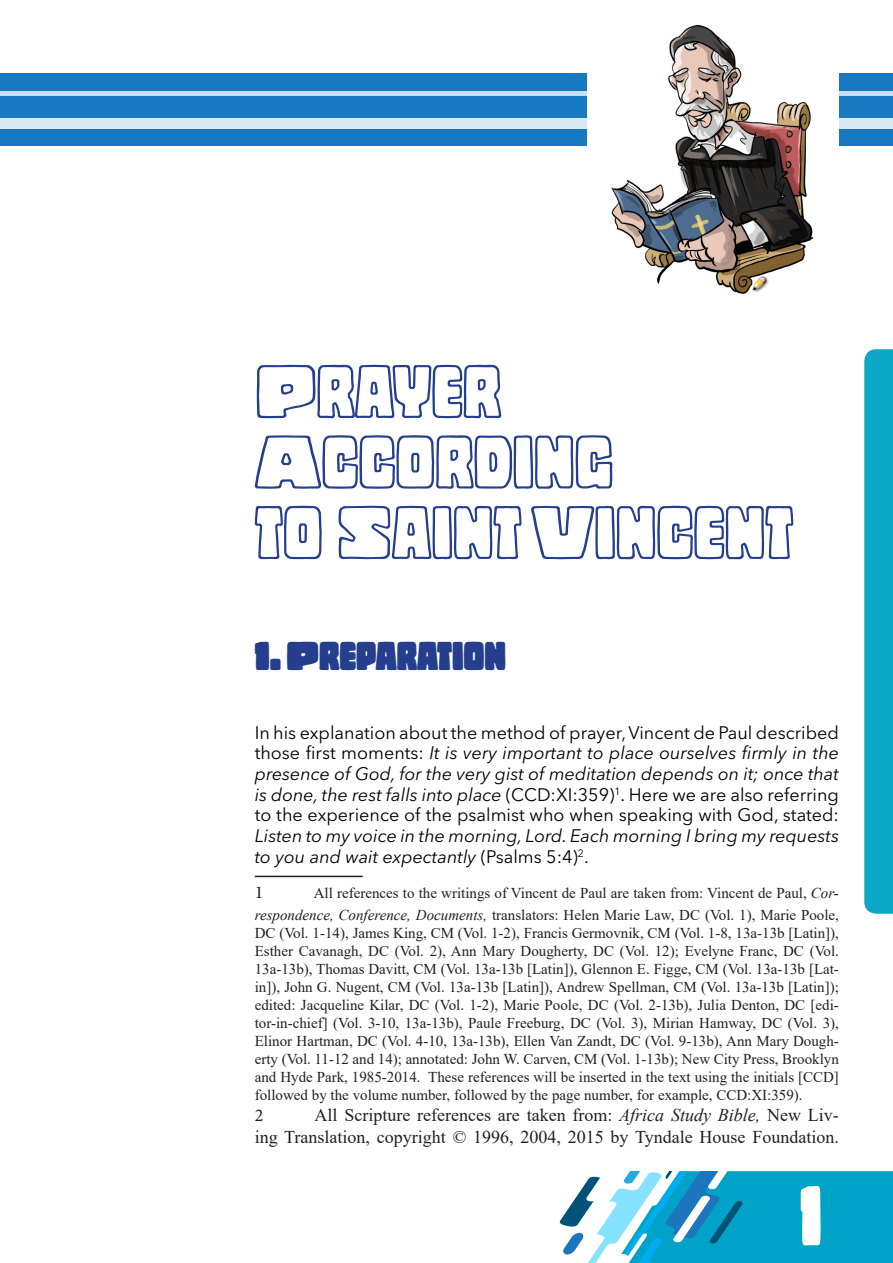
<style>
.page{position:relative;width:893px;height:1263px;background:#fff}
.page>*{position:absolute;margin:0;border:0;box-sizing:border-box;transform-origin:0 0}
.t1{font:78.75px "Copal Std Solid";color:#fff;scale:.67 1}
.t2{font:70.5px "Copal Std Outline";color:#253f8e}
.t3{font:37.5px "Copal Std Solid";color:#253f8e}
.Cuerpo_A{font:italic 18px/20.7px "Avenir Next LT Pro";color:#000;text-align:justify}
.t4{font:18px/21.6px "Times New Roman";color:#231f20;text-align:right}
.t5{font:18px "Minion Pro";color:#231f20}
.t6{font:15px/18px "Times New Roman";color:#231f20;text-align:right}
.s1{font-style:normal}
.s2{font-style:italic}
</style>
<div class="page">
<div style="left:864px;top:349px;width:29px;height:565px;background:#0ca7c6"></div>
<div style="left:0;top:73px;width:893px;height:73px;background:#1779bf"></div>
<div style="left:0;top:91px;width:893px;height:5px;background:#c6deef"></div>
<div style="left:0;top:118px;width:893px;height:11px;background:#d9e9f4"></div>
<svg style="left:559px;top:1171px;width:334px;height:92px"></svg>
<hr style="left:255px;top:876px;width:108px;height:1px;background:#231f20">
<img style="left:587px;top:24px;width:252px;height:270px">
<p class="t2" style="left:255px;top:354px;width:248px">PRAYER</p>
<p class="t2" style="left:255px;top:424px;width:359px">ACCORDING</p>
<p class="t2" style="left:255px;top:495px;width:540px">TO SAINT VINCENT</p>
<p class="t3" style="left:255px;top:636px;width:253px">1. PREPARATION</p>
<p class="Cuerpo_A" style="left:255px;top:722px;width:586px"><span class="s1">In his explanation about the method of prayer, Vincent de Paul described those first moments:</span> It is very important to place ourselves firmly in the presence of God, for the very gist of meditation depends on it; once that is done, the rest falls into place <span class="s1">(CCD:XI:359)</span><sup>1</sup><span class="s1">. Here we are also referring to the experience of the psalmist who when speaking with God, stated:<br></span>Listen to my voice in the morning, Lord. Each morning I bring my requests to you and wait expectantly <span class="s1">(Psalms 5:4)</span><sup>2</sup><span class="s1">.</span></p>
<p class="t5" style="left:255px;top:880px;width:10px">1</p>
<p class="t6" style="left:255px;top:882px;width:586px;line-height:21.6px">All references to the writings of Vincent de Paul are taken from: Vincent de Paul, <span class="s2">Cor&shy;respondence, Conference, Documents,</span> translators: Helen Marie Law, DC (Vol. 1), Marie Poole,</p>
<p class="t6" style="left:255px;top:923px;width:586px;text-align:justify">DC (Vol. 1-14), James King, CM (Vol. 1-2), Francis Germovnik, CM (Vol. 1-8, 13a-13b [Latin]), Esther Cavanagh, DC (Vol. 2), Ann Mary Dougherty, DC (Vol. 12); Evelyne Franc, DC (Vol.<br>13a-13b), Thomas Davitt, CM (Vol. 13a-13b [Latin]), Glennon E. Figge, CM (Vol. 13a-13b [Lat&shy;in]), John G. Nugent, CM (Vol. 13a-13b [Latin]), Andrew Spellman, CM (Vol. 13a-13b [Latin]); edited: Jacqueline Kilar, DC (Vol. 1-2), Marie Poole, DC (Vol. 2-13b), Julia Denton, DC [edi&shy;tor-in-chief] (Vol. 3-10, 13a-13b), Paule Freeburg, DC (Vol. 3), Mirian Hamway, DC (Vol. 3), Elinor Hartman, DC (Vol. 4-10, 13a-13b), Ellen Van Zandt, DC (Vol. 9-13b), Ann Mary Dough&shy;erty (Vol. 11-12 and 14); annotated: John W. Carven, CM (Vol. 1-13b); New City Press, Brooklyn and Hyde Park, 1985-2014. These references will be inserted in the text using the initials [CCD] followed by the volume number, followed by the page number, for example, CCD:XI:359).</p>
<p class="t5" style="left:255px;top:1103px;width:10px">2</p>
<p class="t4" style="left:255px;top:1104px;width:586px">All Scripture references are taken from: <span class="s2">Africa Study Bible,</span> New Liv-<br>ing Translation, copyright © 1996, 2004, 2015 by Tyndale House Foundation.</p>
<h1 class="t1" style="left:800px;top:1174px;width:34px">1</h1>
</div>
